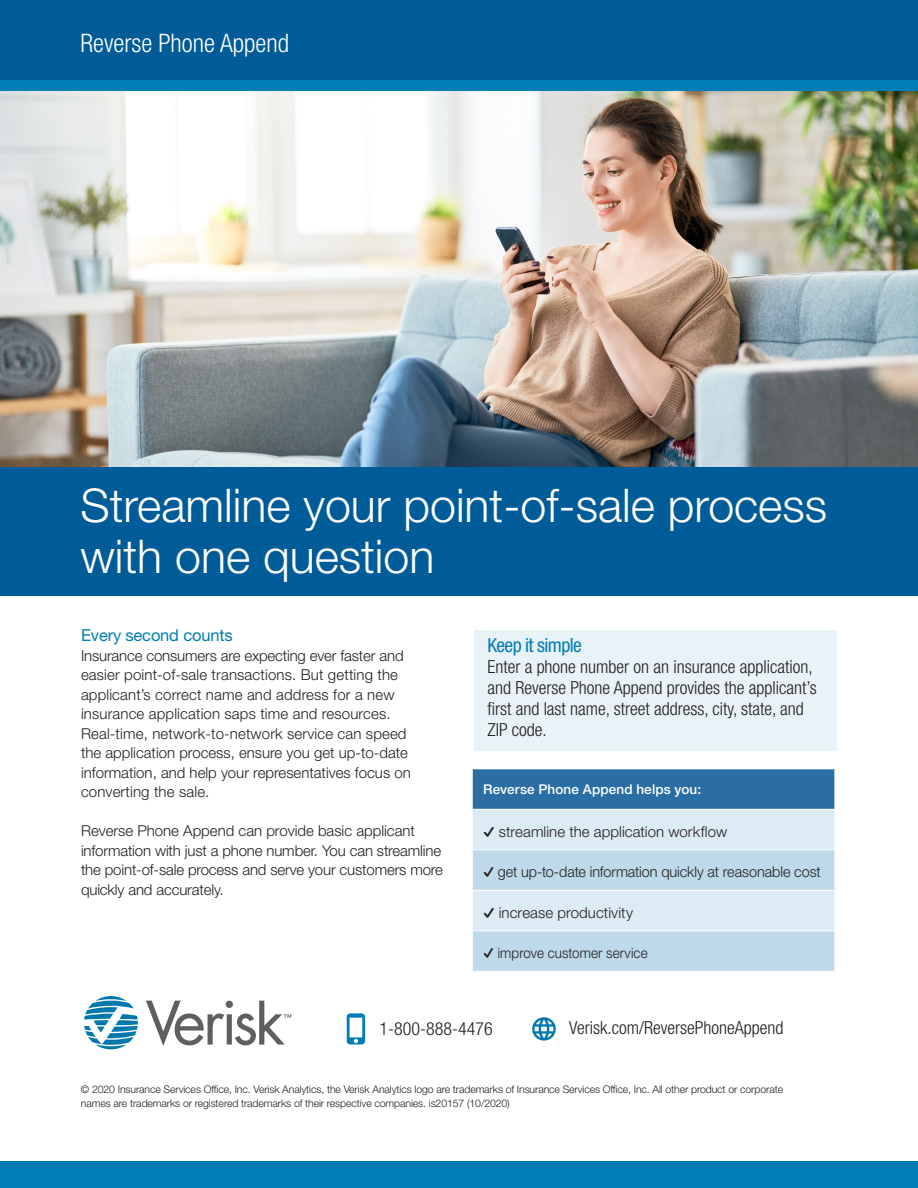
<style>
.page{position:relative;width:918px;height:1188px;background:#fff}
.page>*{position:absolute;margin:0;border:0;box-sizing:border-box;transform-origin:0 0}
.t1{font:300 46.5px "Helvetica Neue LT Std";color:#fff}
.t2{font:300 condensed 25.5px "Helvetica Neue LT Std";color:#fff}
.t3{font:condensed 19.5px "Helvetica Neue LT Std";letter-spacing:-.03em;color:#007db5}
.t4{font:300 condensed 18px/21px "Helvetica Neue LT Std";color:#231f20}
.t5{font:16.5px "Helvetica Neue LT Std";letter-spacing:-.01em;color:#007db5}
.Sub_Heads{font:300 15px/19.5px "Helvetica Neue LT Std";color:#231f20}
.Sub_Heads-2{font:300 14.85px "Helvetica Neue LT Std";letter-spacing:-.005em;color:#231f20}
.Sub_Heads-3{font:300 14.25px "Helvetica Neue LT Std";letter-spacing:.01em;color:#231f20;scale:.94 1}
.Sub_Heads-4{font:500 13.5px "Helvetica Neue LT Std";letter-spacing:.01em;color:#fff}
.t6{font:300 10.5px/13.5px "Helvetica Neue LT Std";letter-spacing:-.01em;color:#231f20}
</style>
<div class="page">
<div style="left:473px;top:629px;width:365px;height:123px;background:#e8f2f7;border:1px solid #fff"></div>
<div style="left:0;top:1161px;width:918px;height:27px;background:#007db5"></div>
<img style="left:0;top:91px;width:918px;height:376px">
<div style="left:0;top:0;width:918px;height:81px;background:#005c98"></div>
<div style="left:0;top:80px;width:918px;height:11px;background:#007db5"></div>
<div style="left:0;top:467px;width:918px;height:129px;background:#005c98"></div>
<div style="left:472px;top:769px;width:363px;height:40px;background:#2a6ea4"></div>
<div style="left:472px;top:809px;width:363px;height:41px;background:#dcebf4"></div>
<div style="left:473px;top:850px;width:362px;height:121px;background:#bdd9ea"></div>
<div style="left:472px;top:890px;width:363px;height:41px;background:#ddebf4"></div>
<hr style="left:472px;top:809px;width:363px;height:1px;background:#fff">
<hr style="left:472px;top:849px;width:363px;height:1px;background:#fff">
<hr style="left:472px;top:890px;width:363px;height:1px;background:#fff">
<hr style="left:472px;top:930px;width:363px;height:1px;background:#fff">
<svg style="left:84px;top:996px;width:54px;height:53px"></svg>
<svg style="left:146px;top:1001px;width:145px;height:45px"></svg>
<svg style="left:347px;top:1013px;width:18px;height:31px"></svg>
<svg style="left:532px;top:1017px;width:24px;height:24px"></svg>
<svg style="left:484px;top:867px;width:9px;height:10px"></svg>
<svg style="left:484px;top:948px;width:9px;height:10px"></svg>
<p class="t2" style="left:80px;top:28px;width:210px">Reverse Phone Append</p>
<p class="t1" style="left:80px;top:477px;width:748px">Streamline your point-of-sale process</p>
<p class="t1" style="left:80px;top:528px;width:355px">with one question</p>
<p class="t5" style="left:81px;top:626px;width:153px">Every second counts</p>
<p class="Sub_Heads" style="left:81px;top:645px;width:324px">Insurance consumers are expecting ever faster and easier point-of-sale transactions. But getting the</p>
<p class="Sub_Heads" style="left:81px;top:684px;width:315px">applicant’s correct name and address for a new</p>
<p class="Sub_Heads" style="left:81px;top:704px;width:311px">insurance application saps time and resources.</p>
<p class="Sub_Heads" style="left:81px;top:723px;width:327px">Real-time, network-to-network service can speed</p>
<p class="Sub_Heads" style="left:81px;top:743px;width:331px">the application process, ensure you get up-to-date information, and help your representatives focus on converting the sale.</p>
<p class="Sub_Heads" style="left:81px;top:821px;width:363px">Reverse Phone Append can provide basic applicant information with just a phone number. You can streamline the point-of-sale process and serve your customers more quickly and accurately.</p>
<p class="t3" style="left:487px;top:634px;width:96px">Keep it simple</p>
<p class="t4" style="left:487px;top:656px;width:331px">Enter a phone number on an insurance application, and Reverse Phone Append provides the applicant’s first and last name, street address, city, state, and ZIP code.</p>
<p class="Sub_Heads-4" style="left:483px;top:781px;width:220px">Reverse Phone Append helps you:</p>
<p class="Sub_Heads" style="left:499px;top:821px;width:230px">streamline the application workflow</p>
<p class="Sub_Heads-2" style="left:498px;top:863px;width:324px">get up-to-date information quickly at reasonable cost</p>
<p class="Sub_Heads" style="left:499px;top:902px;width:136px">increase productivity</p>
<p class="Sub_Heads-3" style="left:498px;top:944px;width:161px">improve customer service</p>
<p class="t4" style="left:380px;top:1018px;width:115px">1-800-888-4476</p>
<p class="t4" style="left:569px;top:1017px;width:216px">Verisk.com/ReversePhoneAppend</p>
<p class="t6" style="left:81px;top:1083px;width:704px">© 2020 Insurance Services Office, Inc. Verisk Analytics, the Verisk Analytics logo are trademarks of Insurance Services Office, Inc. All other product or corporate names are trademarks or registered trademarks of their respective companies. is20157 (10/2020)</p>
</div>
